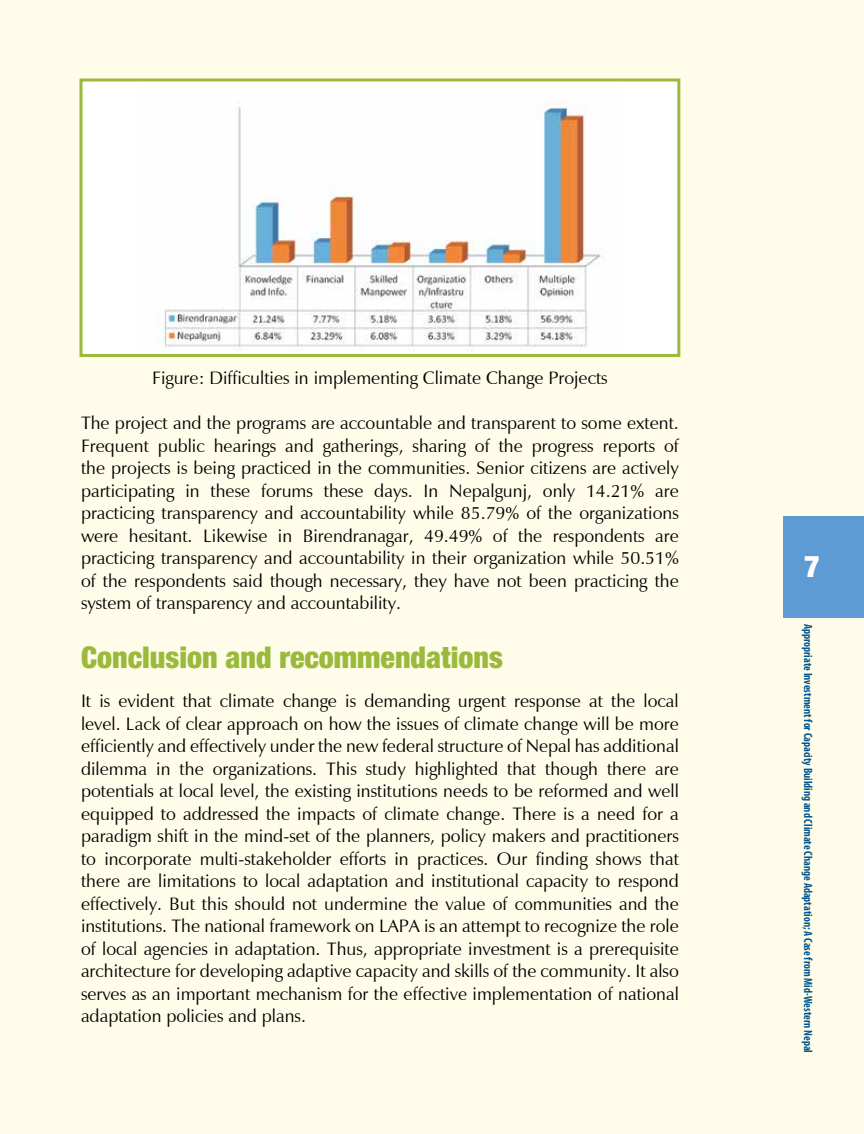
<style>
.page{position:relative;width:864px;height:1134px;background:#fffde9}
.page>*{position:absolute;margin:0;border:0;box-sizing:border-box;transform-origin:0 0}
.t1{font:900 condensed 30px "Helvetica Neue";color:#9bba3c}
.t2{font:900 condensed 30px "Helvetica Neue";color:#fff}
.t3{font:18px/22.5px "Zapf Humanist 601 BT";color:#000;text-align:justify}
.t4{font:700 condensed 12px "Myriad Pro";color:#00558f;scale:.94 1}
</style>
<div class="page">
<div style="left:783px;top:516px;width:81px;height:102px;background:#5c9bd3"></div>
<div style="left:81px;top:80px;width:598px;height:275px;background:#fff"></div>
<img style="left:156px;top:101px;width:445px;height:251px">
<div style="left:80px;top:78px;width:600px;height:279px;border:3px solid #9bba3c"></div>
<p class="t3" style="left:152px;top:367px;width:457px">Figure: Difficulties in implementing Climate Change Projects</p>
<p class="t3" style="left:81px;top:412px;width:599px">The project and the programs are accountable and transparent to some extent.<br>Frequent public hearings and gatherings, sharing of the progress reports of the projects is being practiced in the communities. Senior citizens are actively participating in these forums these days. In Nepalgunj, only 14.21% are practicing transparency and accountability while 85.79% of the organizations were hesitant. Likewise in Birendranagar, 49.49% of the respondents are practicing transparency and accountability in their organization while 50.51% of the respondents said though necessary, they have not been practicing the system of transparency and accountability.</p>
<h1 class="t1" style="left:81px;top:638px;width:423px">Conclusion and recommendations</h1>
<p class="t3" style="left:81px;top:690px;width:599px">It is evident that climate change is demanding urgent response at the local level. Lack of clear approach on how the issues of climate change will be more efficiently and effectively under the new federal structure of Nepal has additional dilemma in the organizations. This study highlighted that though there are potentials at local level, the existing institutions needs to be reformed and well equipped to addressed the impacts of climate change. There is a need for a paradigm shift in the mind-set of the planners, policy makers and practitioners to incorporate multi-stakeholder efforts in practices. Our finding shows that there are limitations to local adaptation and institutional capacity to respond effectively. But this should not undermine the value of communities and the institutions. The national framework on LAPA is an attempt to recognize the role of local agencies in adaptation. Thus, appropriate investment is a prerequisite architecture for developing adaptive capacity and skills of the community. It also serves as an important mechanism for the effective implementation of national adaptation policies and plans.</p>
<h1 class="t2" style="left:804px;top:548px;width:17px">7</h1>
<p class="t4" style="left:816px;top:624px;width:458px;rotate:90deg">Appropriate Investment for Capacity Building and Climate Change Adaptation; A Case from Mid-Western Nepal</p>
</div>
